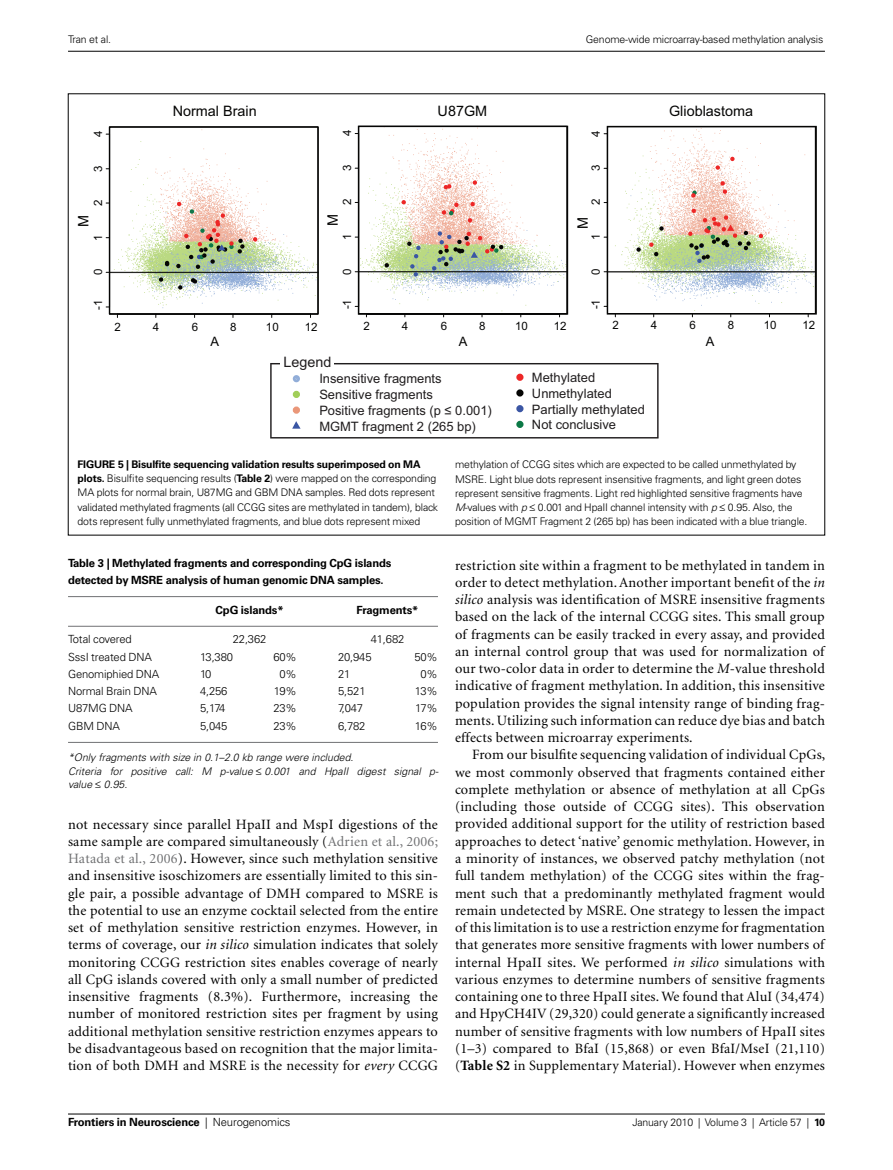
<style>
.page{position:relative;width:893px;height:1170px;background:#fff}
.page>*{position:absolute;margin:0;border:0;box-sizing:border-box;transform-origin:0 0}
.t1{font:14.4px "Arial";color:#050504}
.t2{font:14.4px "Arial";color:#201d1e}
.t3{font:14.25px/17.2px "Minion";letter-spacing:.015em;color:#000;text-align:justify}
.t4{font:12.9px/15.8px "Arial";color:#201d1e}
.t5{font:12.9px "Arial";color:#050504}
.t6{font:11.55px "Arial";letter-spacing:.005em;color:#050504}
.t7{font:700 11.25px/17.2px "Univers";letter-spacing:-.015em;color:#000}
.t8{font:300 11.25px "Univers";letter-spacing:-.015em;color:#000}
.t9{font:300 10.5px/14.2px "Univers";letter-spacing:-.015em;color:#000}
.t10{font:italic 300 10.5px/13.5px "Univers";color:#000}
.s1{font-weight:700}
.s2{font-style:italic}
.s3{color:#707173}
.s4{font-weight:300}
</style>
<div class="page">
<hr style="left:68px;top:51px;width:757px;height:1px;background:#000">
<img style="left:130px;top:129px;width:186px;height:179px">
<svg style="left:270px;top:363px;width:389px;height:75px"></svg>
<svg style="left:603px;top:126px;width:213px;height:191px"></svg>
<div style="left:109px;top:127px;width:209px;height:187px;border:1px solid #050504"></div>
<svg style="left:106px;top:202px;width:212px;height:87px"></svg>
<svg style="left:354px;top:126px;width:214px;height:192px"></svg>
<hr style="left:68px;top:596px;width:370px;height:1px;background:#707173">
<hr style="left:68px;top:626px;width:370px;height:1px;background:#707173">
<hr style="left:68px;top:742px;width:370px;height:1px;background:#707173">
<hr style="left:68px;top:1113px;width:757px;height:1px;background:#000">
<p class="t9" style="left:68px;top:33px;width:45px">Tran et al.</p>
<p class="t9" style="left:586px;top:33px;width:239px">Genome-wide microarray-based methylation analysis</p>
<p class="t1" style="left:173px;top:105px;width:85px">Normal Brain</p>
<p class="t1" style="left:438px;top:105px;width:51px">U87GM</p>
<p class="t1" style="left:669px;top:105px;width:85px">Glioblastoma</p>
<p class="t6" style="left:94px;top:137px;width:8px;rotate:-90deg">4</p>
<p class="t6" style="left:343px;top:136px;width:8px;rotate:-90deg">4</p>
<p class="t6" style="left:592px;top:137px;width:8px;rotate:-90deg">4</p>
<p class="t6" style="left:94px;top:172px;width:8px;rotate:-90deg">3</p>
<p class="t6" style="left:343px;top:171px;width:8px;rotate:-90deg">3</p>
<p class="t6" style="left:592px;top:171px;width:8px;rotate:-90deg">3</p>
<p class="t6" style="left:94px;top:206px;width:8px;rotate:-90deg">2</p>
<p class="t6" style="left:343px;top:205px;width:8px;rotate:-90deg">2</p>
<p class="t6" style="left:592px;top:205px;width:8px;rotate:-90deg">2</p>
<p class="t1" style="left:78px;top:227px;width:13px;rotate:-90deg">M</p>
<p class="t1" style="left:327px;top:226px;width:13px;rotate:-90deg">M</p>
<p class="t1" style="left:577px;top:229px;width:13px;rotate:-90deg">M</p>
<p class="t6" style="left:94px;top:240px;width:8px;rotate:-90deg">1</p>
<p class="t6" style="left:343px;top:240px;width:8px;rotate:-90deg">1</p>
<p class="t6" style="left:592px;top:240px;width:8px;rotate:-90deg">1</p>
<p class="t6" style="left:94px;top:275px;width:8px;rotate:-90deg">0</p>
<p class="t6" style="left:343px;top:274px;width:8px;rotate:-90deg">0</p>
<p class="t6" style="left:592px;top:274px;width:8px;rotate:-90deg">0</p>
<p class="t6" style="left:94px;top:310px;width:11px;rotate:-90deg">-1</p>
<p class="t6" style="left:343px;top:309px;width:11px;rotate:-90deg">-1</p>
<p class="t6" style="left:592px;top:309px;width:11px;rotate:-90deg">-1</p>
<p class="t6" style="left:115px;top:322px;width:8px">2</p>
<p class="t6" style="left:153px;top:322px;width:8px">4</p>
<p class="t6" style="left:192px;top:322px;width:8px">6</p>
<p class="t6" style="left:230px;top:322px;width:8px">8</p>
<p class="t6" style="left:266px;top:322px;width:14px">10</p>
<p class="t6" style="left:305px;top:322px;width:14px">12</p>
<p class="t6" style="left:364px;top:322px;width:8px">2</p>
<p class="t6" style="left:402px;top:322px;width:8px">4</p>
<p class="t6" style="left:441px;top:322px;width:8px">6</p>
<p class="t6" style="left:479px;top:322px;width:8px">8</p>
<p class="t6" style="left:515px;top:322px;width:14px">10</p>
<p class="t6" style="left:554px;top:322px;width:14px">12</p>
<p class="t6" style="left:612px;top:320px;width:8px">2</p>
<p class="t6" style="left:651px;top:320px;width:8px">4</p>
<p class="t6" style="left:689px;top:320px;width:8px">6</p>
<p class="t6" style="left:728px;top:320px;width:8px">8</p>
<p class="t6" style="left:764px;top:320px;width:14px">10</p>
<p class="t6" style="left:802px;top:320px;width:14px">12</p>
<p class="t5" style="left:210px;top:336px;width:10px">A</p>
<p class="t5" style="left:459px;top:336px;width:10px">A</p>
<p class="t5" style="left:706px;top:336px;width:10px">A</p>
<p class="t2" style="left:283px;top:357px;width:49px">Legend</p>
<p class="t4" style="left:319px;top:372px;width:174px">Insensitive fragments<br>Sensitive fragments<br>Positive fragments (p ≤ 0.001)<br>MGMT fragment 2 (265 bp)</p>
<p class="t4" style="left:532px;top:370px;width:114px">Methylated<br>Unmethylated<br>Partially methylated<br>Not conclusive</p>
<p class="t9" style="left:78px;top:458px;width:362px"><span class="s1">FIGURE 5 | Bisulfite sequencing validation results superimposed on MA plots.</span> Bisulfite sequencing results (<span class="s1">Table 2</span>) were mapped on the corresponding MA plots for normal brain, U87MG and GBM DNA samples. Red dots represent validated methylated fragments (all CCGG sites are methylated in tandem), black dots represent fully unmethylated fragments, and blue dots represent mixed</p>
<p class="t9" style="left:455px;top:458px;width:354px">methylation of CCGG sites which are expected to be called unmethylated by MSRE. Light blue dots represent insensitive fragments, and light green dotes represent sensitive fragments. Light red highlighted sensitive fragments have <span class="s2">M</span>-values with <span class="s2">p</span> ≤ 0.001 and HpaII channel intensity with <span class="s2">p</span> ≤ 0.95. Also, the position of MGMT Fragment 2 (265 bp) has been indicated with a blue triangle.</p>
<p class="t7" style="left:68px;top:555px;width:325px">Table 3 | Methylated fragments and corresponding CpG islands detected by MSRE analysis of human genomic DNA samples.</p>
<p class="t7" style="left:216px;top:602px;width:69px">CpG islands*</p>
<p class="t7" style="left:357px;top:602px;width:63px">Fragments*</p>
<p class="t8" style="left:68px;top:635px;width:65px">Total covered</p>
<p class="t8" style="left:233px;top:635px;width:35px">22,362</p>
<p class="t8" style="left:371px;top:635px;width:35px">41,682</p>
<p class="t8" style="left:68px;top:652px;width:85px">SssI treated DNA</p>
<p class="t8" style="left:200px;top:652px;width:35px">13,380</p>
<p class="t8" style="left:273px;top:652px;width:25px">60%</p>
<p class="t8" style="left:338px;top:652px;width:35px">20,945</p>
<p class="t8" style="left:414px;top:652px;width:25px">50%</p>
<p class="t8" style="left:68px;top:669px;width:93px">Genomiphied DNA</p>
<p class="t8" style="left:200px;top:669px;width:13px">10</p>
<p class="t8" style="left:279px;top:669px;width:19px">0%</p>
<p class="t8" style="left:338px;top:669px;width:14px">21</p>
<p class="t8" style="left:420px;top:669px;width:19px">0%</p>
<p class="t8" style="left:68px;top:687px;width:90px">Normal Brain DNA</p>
<p class="t8" style="left:200px;top:687px;width:29px">4,256</p>
<p class="t8" style="left:274px;top:687px;width:24px">19%</p>
<p class="t8" style="left:338px;top:687px;width:29px">5,521</p>
<p class="t8" style="left:415px;top:687px;width:24px">13%</p>
<p class="t8" style="left:68px;top:704px;width:66px">U87MG DNA</p>
<p class="t8" style="left:200px;top:704px;width:27px">5,174</p>
<p class="t8" style="left:273px;top:704px;width:25px">23%</p>
<p class="t8" style="left:338px;top:704px;width:27px">7,047</p>
<p class="t8" style="left:415px;top:704px;width:24px">17%</p>
<p class="t8" style="left:68px;top:721px;width:53px">GBM DNA</p>
<p class="t8" style="left:200px;top:721px;width:29px">5,045</p>
<p class="t8" style="left:273px;top:721px;width:25px">23%</p>
<p class="t8" style="left:338px;top:721px;width:29px">6,782</p>
<p class="t8" style="left:415px;top:721px;width:24px">16%</p>
<p class="t10" style="left:68px;top:751px;width:372px">*Only fragments with size in 0.1–2.0 kb range were included.<br>Criteria for positive call: M p-value ≤ 0.001 and HpaII digest signal p&shy;value ≤ 0.95.</p>
<p class="t3" style="left:455px;top:557px;width:371px">restriction site within a fragment to be methylated in tandem in order to detect methylation. Another important benefit of the <span class="s2">in silico</span> analysis was identification of MSRE insensitive fragments based on the lack of the internal CCGG sites. This small group of fragments can be easily tracked in every assay, and provided an internal control group that was used for normalization of our two-color data in order to determine the <span class="s2">M</span>-value threshold indicative of fragment methylation. In addition, this insensitive population provides the signal intensity range of binding frag&shy;ments. Utilizing such information can reduce dye bias and batch effects between microarray experiments.</p>
<p class="t3" style="left:455px;top:747px;width:372px;text-indent:17px">From our bisulfite sequencing validation of individual CpGs, we most commonly observed that fragments contained either complete methylation or absence of methylation at all CpGs (including those outside of CCGG sites). This observation provided additional support for the utility of restriction based approaches to detect ‘native’ genomic methylation. However, in a minority of instances, we observed patchy methylation (not full tandem methylation) of the CCGG sites within the frag&shy;ment such that a predominantly methylated fragment would remain undetected by MSRE. One strategy to lessen the impact of this limitation is to use a restriction enzyme for fragmentation that generates more sensitive fragments with lower numbers of internal HpaII sites. We performed <span class="s2">in silico</span> simulations with various enzymes to determine numbers of sensitive fragments containing one to three HpaII sites. We found that AluI (34,474) and HpyCH4IV (29,320) could generate a significantly increased number of sensitive fragments with low numbers of HpaII sites (1–3) compared to BfaI (15,868) or even BfaI/MseI (21,110) (<span class="s1">Table S2</span> in Supplementary Material). However when enzymes</p>
<p class="t3" style="left:68px;top:816px;width:372px">not necessary since parallel HpaII and MspI digestions of the same sample are compared simultaneously (<span class="s3">Adrien et al., 2006; Hatada et al., 2006</span>). However, since such methylation sensitive and insensitive isoschizomers are essentially limited to this sin&shy;gle pair, a possible advantage of DMH compared to MSRE is the potential to use an enzyme cocktail selected from the entire set of methylation sensitive restriction enzymes. However, in terms of coverage, our <span class="s2">in silico</span> simulation indicates that solely monitoring CCGG restriction sites enables coverage of nearly all CpG islands covered with only a small number of predicted insensitive fragments (8.3%). Furthermore, increasing the number of monitored restriction sites per fragment by using additional methylation sensitive restriction enzymes appears to be disadvantageous based on recognition that the major limita&shy;tion of both DMH and MSRE is the necessity for <span class="s2">every</span> CCGG</p>
<p class="t7" style="left:68px;top:1114px;width:224px">Frontiers in Neuroscience <span class="s4">| Neurogenomics</span></p>
<p class="t9" style="left:633px;top:1115px;width:194px">January 2010 | Volume 3 | Article 57 | <span class="s1">10</span></p>
</div>
